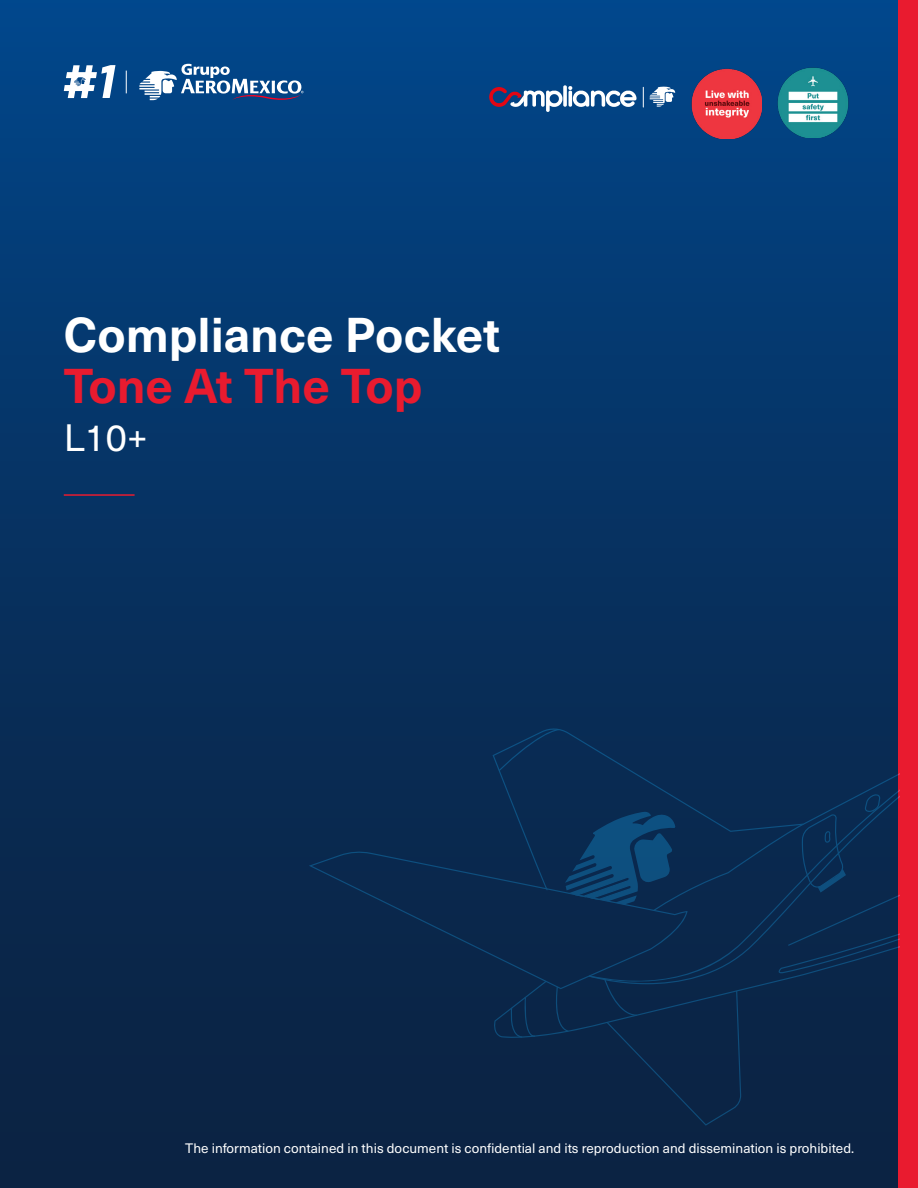
<style>
.page{position:relative;width:918px;height:1188px;background:#fff}
.page>*{position:absolute;margin:0;border:0;box-sizing:border-box;transform-origin:0 0}
.t1{font:700 48px/51px "Neue Haas Unica Pro";color:#fff}
.t2{font:37.5px "Neue Haas Unica Pro";color:#fff}
.t3{font:13.5px "Neue Haas Unica Pro";color:#fff}
.s1{color:#e91b2f}
</style>
<div class="page">
<div style="left:0;top:0;width:918px;height:1188px;background:linear-gradient(to bottom,#024487,#0c1f3b)"></div>
<div style="left:899px;top:0;width:19px;height:1188px;background:#e91b2f"></div>
<div style="left:309px;top:851px;width:182px;height:138px;background:#0a274b"></div>
<svg style="left:491px;top:660px;width:408px;height:381px;fill:#092b54"></svg>
<svg style="left:589px;top:788px;width:310px;height:206px;fill:#0a2649"></svg>
<svg style="left:509px;top:997px;width:26px;height:41px"></svg>
<svg style="left:553px;top:987px;width:15px;height:45px"></svg>
<svg style="left:499px;top:729px;width:60px;height:42px"></svg>
<svg style="left:565px;top:794px;width:334px;height:179px"></svg>
<div style="left:604px;top:980px;width:137px;height:146px;background:#0b2546"></div>
<svg style="left:643px;top:87px;width:1px;height:20px"></svg>
<svg style="left:489px;top:85px;width:148px;height:27px"></svg>
<svg style="left:650px;top:87px;width:25px;height:20px"></svg>
<svg style="left:139px;top:64px;width:165px;height:39px"></svg>
<svg style="left:64px;top:65px;width:51px;height:33px"></svg>
<svg style="left:126px;top:71px;width:1px;height:22px"></svg>
<hr style="left:64px;top:494px;width:71px;height:2px;background:#e91b2f">
<img style="left:692px;top:63px;width:69px;height:76px">
<img style="left:775px;top:68px;width:78px;height:70px">
<p class="t1" style="left:64px;top:310px;width:438px">Compliance Pocket<br><span class="s1">Tone At The Top</span></p>
<p class="t2" style="left:64px;top:415px;width:86px">L10+</p>
<p class="t3" style="left:185px;top:1141px;width:670px">The information contained in this document is confidential and its reproduction and dissemination is prohibited.</p>
</div>
